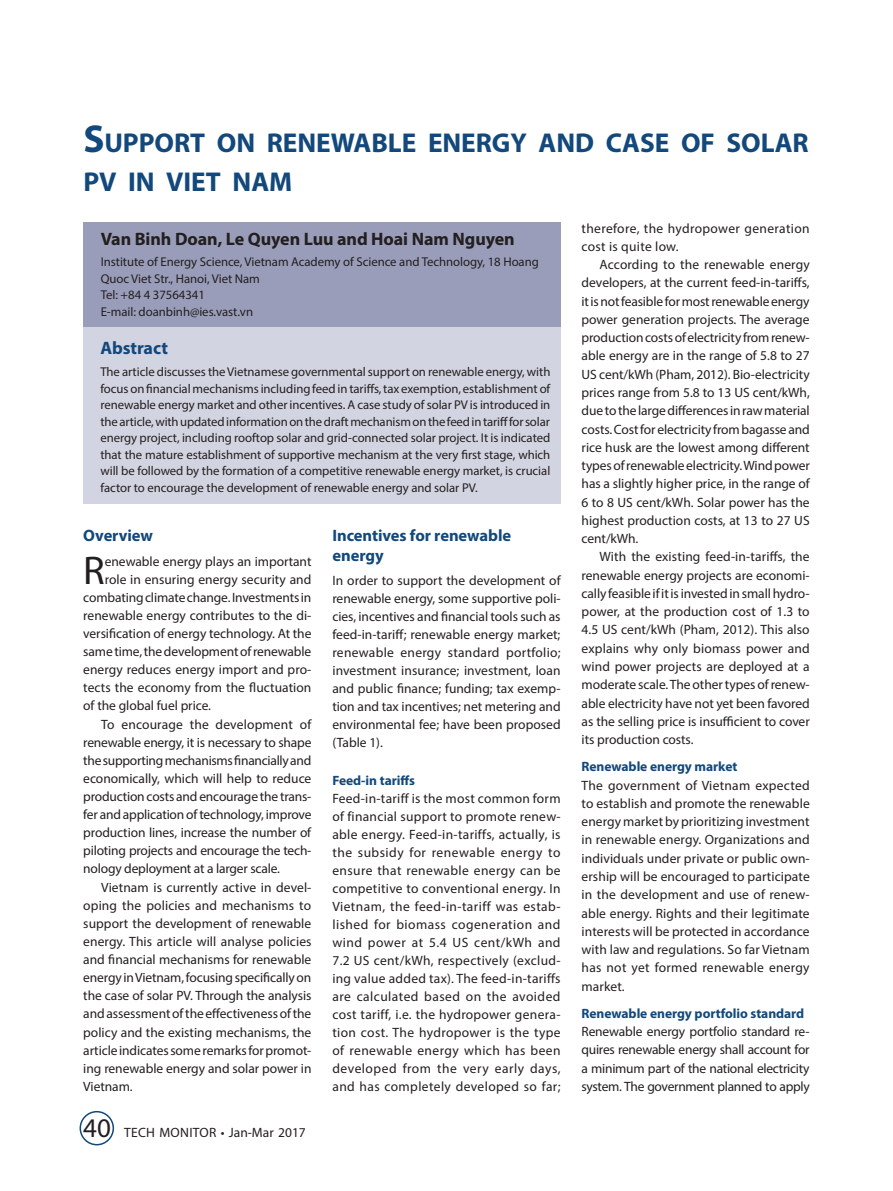
<style>
.page{position:relative;width:893px;height:1191px;background:#fff}
.page>*{position:absolute;margin:0;border:0;box-sizing:border-box;transform-origin:0 0}
.BT{font:40.2px "Myriad Pro";color:#231f20}
.Art_HD_Sc{font:700 27.3px/39px "Myriad Pro";letter-spacing:-.005em;color:#12487b}
.AU_Name{font:700 18px "Myriad Pro";letter-spacing:-.005em;color:#231f20}
.AU_aff{font:700 18px "Myriad Pro";letter-spacing:-.005em;color:#12487b}
.t1{font:700 16.5px/19.5px "Myriad Pro";letter-spacing:-.005em;color:#12487b}
.BT-2{font:13.5px/18px "Myriad Pro";color:#231f20;text-align:justify}
.BT1{font:13.5px/18.3px "Myriad Pro";letter-spacing:-.005em;color:#231f20;text-align:justify}
.t2{font:700 13.5px "Myriad Pro";letter-spacing:-.005em;color:#12487b}
.BT-3{font:13.5px/18.3px "Myriad Pro";letter-spacing:.025em;color:#231f20}
.VFH{font:13.5px "Myriad Pro";letter-spacing:.015em;color:#231f20}
.Ab_tx{font:12.75px/16.5px "Myriad Pro";letter-spacing:-.005em;color:#231f20;text-align:justify}
.AU_aff-2{font:12.75px/16.5px "Myriad Pro";letter-spacing:-.005em;color:#231f20}
.s1{font-size:39px}
.s2{font-size:27px}
</style>
<div class="page">
<div style="left:80px;top:1111px;width:34px;height:34px;border:2px solid #12487b;border-radius:50%"></div>
<div style="left:83px;top:320px;width:477px;height:184px;background:#d3d4e1"></div>
<div style="left:83px;top:222px;width:477px;height:105px;background:#9a9db9"></div>
<p class="Art_HD_Sc" style="left:83px;top:123px;width:727px"><span class="s1">S</span>UPPORT ON RENEWABLE ENERGY AND CASE OF SOLAR<br>PV IN VIET NAM</p>
<p class="AU_Name" style="left:101px;top:227px;width:415px">Van Binh Doan, Le Quyen Luu and Hoai Nam Nguyen</p>
<p class="AU_aff-2" style="left:101px;top:254px;width:439px">Institute of Energy Science, Vietnam Academy of Science and Technology, 18 Hoang<br>Quoc Viet Str., Hanoi, Viet Nam</p>
<p class="AU_aff-2" style="left:101px;top:287px;width:154px">Tel: +84 4 37564341<br>E-mail: doanbinh@ies.vast.vn</p>
<p class="AU_aff" style="left:100px;top:336px;width:69px">Abstract</p>
<p class="Ab_tx" style="left:100px;top:363px;width:451px">The article discusses the Vietnamese governmental support on renewable energy, with focus on financial mechanisms including feed in tariffs, tax exemption, establishment of renewable energy market and other incentives. A case study of solar PV is introduced in the article, with updated information on the draft mechanism on the feed in tariff for solar energy project, including rooftop solar and grid-connected solar project. It is indicated that the mature establishment of supportive mechanism at the very first stage, which will be followed by the formation of a competitive renewable energy market, is crucial factor to encourage the development of renewable energy and solar PV.</p>
<h1 class="t1" style="left:83px;top:525px;width:71px">Overview</h1>
<p class="BT" style="left:83px;top:545px;width:23px">R</p>
<p class="BT-2" style="left:105px;top:552px;width:208px">enewable energy plays an important</p>
<h1 class="t1" style="left:332px;top:525px;width:180px">Incentives for renewable energy</h1>
<p class="BT-2" style="left:332px;top:571px;width:230px">In order to support the development of renewable energy, some supportive poli&shy;cies, incentives and financial tools such as feed-in-tariff; renewable energy market; renewable energy standard portfolio; investment insurance; investment, loan and public finance; funding; tax exemp&shy;tion and tax incentives; net metering and environmental fee; have been proposed (Table 1).</p>
<h2 class="t2" style="left:332px;top:771px;width:84px">Feed-in tariffs</h2>
<p class="BT-2" style="left:332px;top:789px;width:230px">Feed-in-tariff is the most common form of financial support to promote renew&shy;able energy. Feed-in-tariffs, actually, is the subsidy for renewable energy to ensure that renewable energy can be competitive to conventional energy. In Vietnam, the feed-in-tariff was estab&shy;lished for biomass cogeneration and wind power at 5.4 US cent/kWh and 7.2 US cent/kWh, respectively (exclud&shy;ing value added tax). The feed-in-tariffs are calculated based on the avoided cost tariff, i.e. the hydropower genera&shy;tion cost. The hydropower is the type of renewable energy which has been developed from the very early days, and has completely developed so far;</p>
<p class="BT-2" style="left:105px;top:570px;width:208px">role in ensuring energy security and</p>
<p class="BT-2" style="left:83px;top:588px;width:230px">combating climate change. Investments in</p>
<p class="BT-2" style="left:83px;top:606px;width:230px">renewable energy contributes to the di-</p>
<p class="BT-2" style="left:83px;top:624px;width:230px">versification of energy technology. At the</p>
<p class="BT-2" style="left:83px;top:642px;width:229px">same time, the development of renewable</p>
<p class="BT-2" style="left:83px;top:660px;width:230px">energy reduces energy import and pro-</p>
<p class="BT-2" style="left:83px;top:678px;width:230px">tects the economy from the fluctuation</p>
<p class="BT-2" style="left:83px;top:696px;width:129px">of the global fuel price.</p>
<p class="BT1" style="left:83px;top:714px;width:230px;text-indent:18px">To encourage the development of renewable energy, it is necessary to shape the supporting mechanisms financially and economically, which will help to reduce production costs and encourage the trans&shy;fer and application of technology, improve production lines, increase the number of piloting projects and encourage the tech&shy;nology deployment at a larger scale.</p>
<p class="BT1" style="left:83px;top:877px;width:230px;text-indent:18px">Vietnam is currently active in devel&shy;oping the policies and mechanisms to support the development of renewable energy. This article will analyse policies and financial mechanisms for renewable energy in Vietnam, focusing specifically on the case of solar PV. Through the analysis and assessment of the effectiveness of the policy and the existing mechanisms, the article indicates some remarks for promot&shy;ing renewable energy and solar power in Vietnam.</p>
<p class="VFH" style="left:83px;top:1124px;width:224px"><span class="s2">40</span> TECH MONITOR • Jan-Mar 2017</p>
<p class="BT-3" style="left:581px;top:219px;width:229px">therefore, the hydropower generation cost is quite low.</p>
<p class="BT1" style="left:581px;top:255px;width:230px;text-indent:18px">According to the renewable energy developers, at the current feed-in-tariffs, it is not feasible for most renewable energy power generation projects. The average production costs of electricity from renew&shy;able energy are in the range of 5.8 to 27<br>US cent/kWh (Pham, 2012). Bio-electricity prices range from 5.8 to 13 US cent/kWh, due to the large differences in raw material costs. Cost for electricity from bagasse and rice husk are the lowest among different types of renewable electricity. Wind power has a slightly higher price, in the range of 6 to 8 US cent/kWh. Solar power has the highest production costs, at 13 to 27 US cent/kWh.</p>
<p class="BT1" style="left:581px;top:547px;width:230px;text-indent:18px">With the existing feed-in-tariffs, the renewable energy projects are economi&shy;cally feasible if it is invested in small hydro&shy;power, at the production cost of 1.3 to 4.5 US cent/kWh (Pham, 2012). This also explains why only biomass power and wind power projects are deployed at a moderate scale. The other types of renew&shy;able electricity have not yet been favored as the selling price is insufficient to cover its production costs.</p>
<h2 class="t2" style="left:581px;top:758px;width:157px">Renewable energy market</h2>
<p class="BT-2" style="left:581px;top:775px;width:230px">The government of Vietnam expected to establish and promote the renewable energy market by prioritizing investment in renewable energy. Organizations and individuals under private or public own&shy;ership will be encouraged to participate in the development and use of renew&shy;able energy. Rights and their legitimate interests will be protected in accordance with law and regulations. So far Vietnam has not yet formed renewable energy market.</p>
<h2 class="t2" style="left:581px;top:1004px;width:224px">Renewable energy portfolio standard</h2>
<p class="BT-2" style="left:581px;top:1022px;width:230px">Renewable energy portfolio standard re&shy;quires renewable energy shall account for a minimum part of the national electricity system. The government planned to apply</p>
</div>
